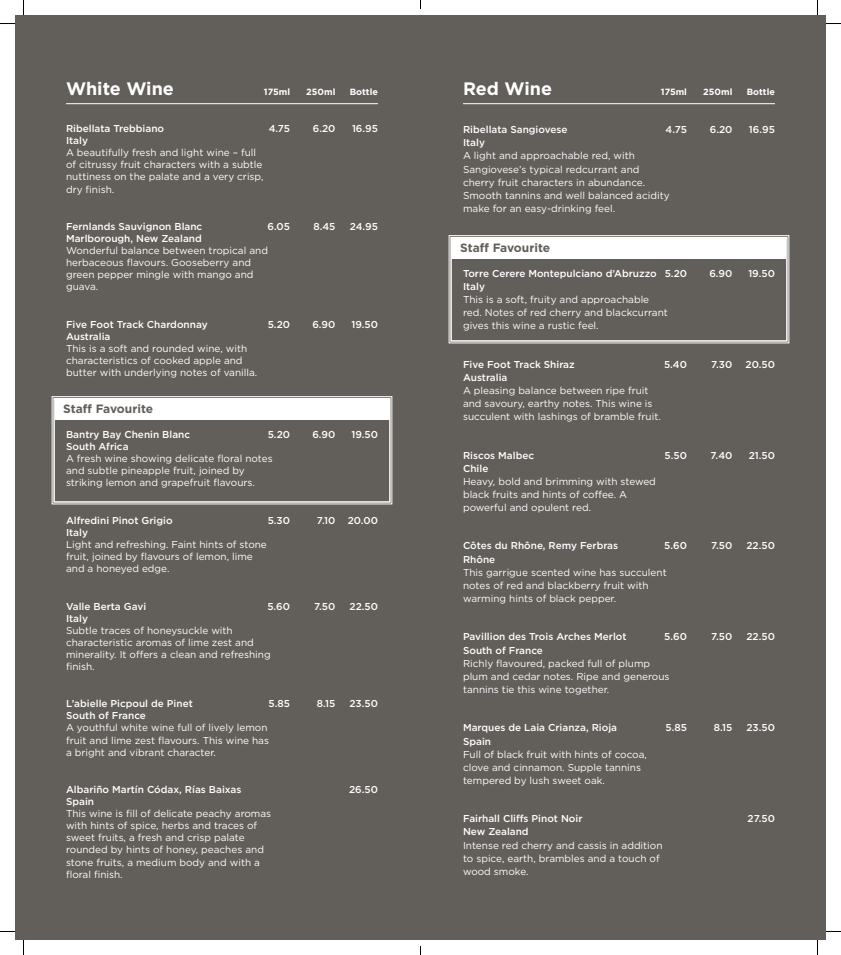
<style>
.page{position:relative;width:841px;height:955px;background:#fff}
.page>*{position:absolute;margin:0;border:0;box-sizing:border-box;transform-origin:0 0}
.t1{font:700 18px "Gotham";color:#fff}
.t2{font:700 12px "Gotham";color:#625e59}
.Description{font:10px/12px "Gotham";color:#fff}
.Wine{font:500 10px "Gotham";color:#fff}
.t3{font:700 9px "Gotham";color:#fff}
</style>
<div class="page">
<div style="left:15px;top:15px;width:811px;height:924px;background:#625e59"></div>
<hr style="left:66px;top:103px;width:312px;height:1px;background:#fff">
<hr style="left:463px;top:103px;width:312px;height:1px;background:#fff">
<svg style="left:448px;top:235px;width:341px;height:108px"></svg>
<div style="left:450px;top:237px;width:337px;height:104px;border:2px solid #fff"></div>
<div style="left:452px;top:238px;width:334px;height:21px;background:#fff"></div>
<svg style="left:52px;top:396px;width:340px;height:108px"></svg>
<div style="left:53px;top:398px;width:338px;height:104px;border:2px solid #fff"></div>
<div style="left:55px;top:399px;width:334px;height:21px;background:#fff"></div>
<svg style="left:0;top:23px;width:15px;height:1px"></svg>
<svg style="left:826px;top:23px;width:15px;height:1px"></svg>
<svg style="left:23px;top:0;width:1px;height:15px"></svg>
<svg style="left:23px;top:939px;width:1px;height:15px"></svg>
<svg style="left:817px;top:0;width:1px;height:15px"></svg>
<svg style="left:817px;top:939px;width:1px;height:15px"></svg>
<p class="t1" style="left:66px;top:76px;width:109px">White Wine</p>
<p class="t3" style="left:264px;top:85px;width:28px">175ml</p>
<p class="t3" style="left:306px;top:85px;width:31px">250ml</p>
<p class="t3" style="left:350px;top:85px;width:30px">Bottle</p>
<p class="Wine" style="left:66px;top:122px;width:100px">Ribellata Trebbiano</p>
<p class="Wine" style="left:269px;top:122px;width:23px">4.75</p>
<p class="Wine" style="left:313px;top:122px;width:24px">6.20</p>
<p class="Wine" style="left:352px;top:122px;width:27px">16.95</p>
<p class="Wine" style="left:66px;top:134px;width:23px">Italy</p>
<p class="Description" style="left:66px;top:146px;width:199px">A beautifully fresh and light wine – full of citrussy fruit characters with a subtle nuttiness on the palate and a very crisp, dry finish.</p>
<p class="Wine" style="left:66px;top:220px;width:138px">Fernlands Sauvignon Blanc</p>
<p class="Wine" style="left:267px;top:220px;width:24px">6.05</p>
<p class="Wine" style="left:313px;top:220px;width:24px">8.45</p>
<p class="Wine" style="left:350px;top:220px;width:30px">24.95</p>
<p class="Wine" style="left:66px;top:232px;width:137px">Marlborough, New Zealand</p>
<p class="Description" style="left:66px;top:244px;width:203px">Wonderful balance between tropical and herbaceous flavours. Gooseberry and green pepper mingle with mango and guava.</p>
<p class="Wine" style="left:66px;top:318px;width:143px">Five Foot Track Chardonnay</p>
<p class="Wine" style="left:268px;top:318px;width:24px">5.20</p>
<p class="Wine" style="left:312px;top:318px;width:25px">6.90</p>
<p class="Wine" style="left:351px;top:318px;width:28px">19.50</p>
<p class="Wine" style="left:66px;top:330px;width:46px">Australia</p>
<p class="Description" style="left:66px;top:342px;width:193px">This is a soft and rounded wine, with characteristics of cooked apple and butter with underlying notes of vanilla.</p>
<p class="t2" style="left:63px;top:401px;width:91px">Staff Favourite</p>
<p class="Wine" style="left:66px;top:427px;width:126px">Bantry Bay Chenin Blanc</p>
<p class="Wine" style="left:268px;top:427px;width:24px">5.20</p>
<p class="Wine" style="left:312px;top:427px;width:25px">6.90</p>
<p class="Wine" style="left:351px;top:427px;width:28px">19.50</p>
<p class="Wine" style="left:66px;top:439px;width:64px">South Africa</p>
<p class="Description" style="left:66px;top:452px;width:208px">A fresh wine showing delicate floral notes and subtle pineapple fruit, joined by striking lemon and grapefruit flavours.</p>
<p class="Wine" style="left:66px;top:513px;width:108px">Alfredini Pinot Grigio</p>
<p class="Wine" style="left:268px;top:513px;width:24px">5.30</p>
<p class="Wine" style="left:317px;top:513px;width:62px">7.10 20.00</p>
<p class="Wine" style="left:66px;top:525px;width:23px">Italy</p>
<p class="Description" style="left:66px;top:538px;width:202px">Light and refreshing. Faint hints of stone fruit, joined by flavours of lemon, lime and a honeyed edge.</p>
<p class="Wine" style="left:66px;top:599px;width:82px">Valle Berta Gavi</p>
<p class="Wine" style="left:267px;top:599px;width:24px">5.60</p>
<p class="Wine" style="left:314px;top:599px;width:23px">7.50</p>
<p class="Wine" style="left:349px;top:599px;width:30px">22.50</p>
<p class="Wine" style="left:66px;top:611px;width:23px">Italy</p>
<p class="Description" style="left:66px;top:623px;width:206px">Subtle traces of honeysuckle with characteristic aromas of lime zest and minerality. It offers a clean and refreshing finish.</p>
<p class="Wine" style="left:66px;top:697px;width:128px">L’abielle Picpoul de Pinet</p>
<p class="Wine" style="left:269px;top:697px;width:23px">5.85</p>
<p class="Wine" style="left:317px;top:697px;width:20px">8.15</p>
<p class="Wine" style="left:349px;top:697px;width:30px">23.50</p>
<p class="Wine" style="left:66px;top:709px;width:81px">South of France</p>
<p class="Description" style="left:66px;top:721px;width:204px">A youthful white wine full of lively lemon fruit and lime zest flavours. This wine has a bright and vibrant character.</p>
<p class="Wine" style="left:66px;top:782px;width:177px">Albariño Martín Códax, Rías Baixas</p>
<p class="Wine" style="left:349px;top:782px;width:30px">26.50</p>
<p class="Wine" style="left:66px;top:794px;width:30px">Spain</p>
<p class="Description" style="left:66px;top:807px;width:207px">This wine is fill of delicate peachy aromas with hints of spice, herbs and traces of sweet fruits, a fresh and crisp palate rounded by hints of honey, peaches and stone fruits, a medium body and with a floral finish.</p>
<p class="t1" style="left:463px;top:76px;width:91px">Red Wine</p>
<p class="t3" style="left:661px;top:85px;width:28px">175ml</p>
<p class="t3" style="left:703px;top:85px;width:31px">250ml</p>
<p class="t3" style="left:747px;top:85px;width:30px">Bottle</p>
<p class="Wine" style="left:463px;top:123px;width:106px">Ribellata Sangiovese</p>
<p class="Wine" style="left:665px;top:123px;width:23px">4.75</p>
<p class="Wine" style="left:710px;top:123px;width:24px">6.20</p>
<p class="Wine" style="left:749px;top:123px;width:27px">16.95</p>
<p class="Wine" style="left:463px;top:136px;width:23px">Italy</p>
<p class="Description" style="left:463px;top:149px;width:208px;line-height:13.1px">A light and approachable red, with Sangiovese’s typical redcurrant and cherry fruit characters in abundance.<br>Smooth tannins and well balanced acidity make for an easy-drinking feel.</p>
<p class="t2" style="left:460px;top:240px;width:91px">Staff Favourite</p>
<p class="Wine" style="left:463px;top:266px;width:225px">Torre Cerere Montepulciano d’Abruzzo 5.20</p>
<p class="Wine" style="left:709px;top:266px;width:25px">6.90</p>
<p class="Wine" style="left:748px;top:266px;width:28px">19.50</p>
<p class="Wine" style="left:463px;top:279px;width:23px">Italy</p>
<p class="Description" style="left:463px;top:292px;width:206px;line-height:13.1px">This is a soft, fruity and approachable red. Notes of red cherry and blackcurrant gives this wine a rustic feel.</p>
<p class="Wine" style="left:463px;top:357px;width:113px">Five Foot Track Shiraz</p>
<p class="Wine" style="left:664px;top:357px;width:24px">5.40</p>
<p class="Wine" style="left:711px;top:357px;width:23px">7.30</p>
<p class="Wine" style="left:745px;top:357px;width:31px">20.50</p>
<p class="Wine" style="left:463px;top:370px;width:46px">Australia</p>
<p class="Description" style="left:463px;top:383px;width:199px;line-height:13.1px">A pleasing balance between ripe fruit and savoury, earthy notes. This wine is succulent with lashings of bramble fruit.</p>
<p class="Wine" style="left:463px;top:448px;width:73px">Riscos Malbec</p>
<p class="Wine" style="left:664px;top:448px;width:24px">5.50</p>
<p class="Wine" style="left:710px;top:448px;width:23px">7.40</p>
<p class="Wine" style="left:748px;top:448px;width:28px">21.50</p>
<p class="Wine" style="left:463px;top:461px;width:27px">Chile</p>
<p class="Description" style="left:463px;top:474px;width:194px;line-height:13.1px">Heavy, bold and brimming with stewed black fruits and hints of coffee. A powerful and opulent red.</p>
<p class="Wine" style="left:463px;top:539px;width:157px">Côtes du Rhône, Remy Ferbras</p>
<p class="Wine" style="left:664px;top:539px;width:24px">5.60</p>
<p class="Wine" style="left:711px;top:539px;width:23px">7.50</p>
<p class="Wine" style="left:746px;top:539px;width:30px">22.50</p>
<p class="Wine" style="left:463px;top:552px;width:34px">Rhône</p>
<p class="Description" style="left:463px;top:565px;width:205px;line-height:13.1px">This garrigue scented wine has succulent notes of red and blackberry fruit with warming hints of black pepper.</p>
<p class="Wine" style="left:463px;top:630px;width:165px">Pavillion des Trois Arches Merlot</p>
<p class="Wine" style="left:664px;top:630px;width:24px">5.60</p>
<p class="Wine" style="left:711px;top:630px;width:23px">7.50</p>
<p class="Wine" style="left:746px;top:630px;width:30px">22.50</p>
<p class="Wine" style="left:463px;top:643px;width:81px">South of France</p>
<p class="Description" style="left:463px;top:656px;width:208px;line-height:13.1px">Richly flavoured, packed full of plump plum and cedar notes. Ripe and generous tannins tie this wine together.</p>
<p class="Wine" style="left:463px;top:721px;width:156px">Marques de Laia Crianza, Rioja</p>
<p class="Wine" style="left:665px;top:721px;width:23px">5.85</p>
<p class="Wine" style="left:713px;top:721px;width:20px">8.15</p>
<p class="Wine" style="left:746px;top:721px;width:30px">23.50</p>
<p class="Wine" style="left:463px;top:734px;width:30px">Spain</p>
<p class="Description" style="left:463px;top:747px;width:185px;line-height:13.1px">Full of black fruit with hints of cocoa, clove and cinnamon. Supple tannins tempered by lush sweet oak.</p>
<p class="Wine" style="left:463px;top:812px;width:121px">Fairhall Cliffs Pinot Noir</p>
<p class="Wine" style="left:747px;top:812px;width:29px">27.50</p>
<p class="Wine" style="left:463px;top:825px;width:67px">New Zealand</p>
<p class="Description" style="left:463px;top:837px;width:201px;line-height:13.1px">Intense red cherry and cassis in addition to spice, earth, brambles and a touch of wood smoke.</p>
</div>
